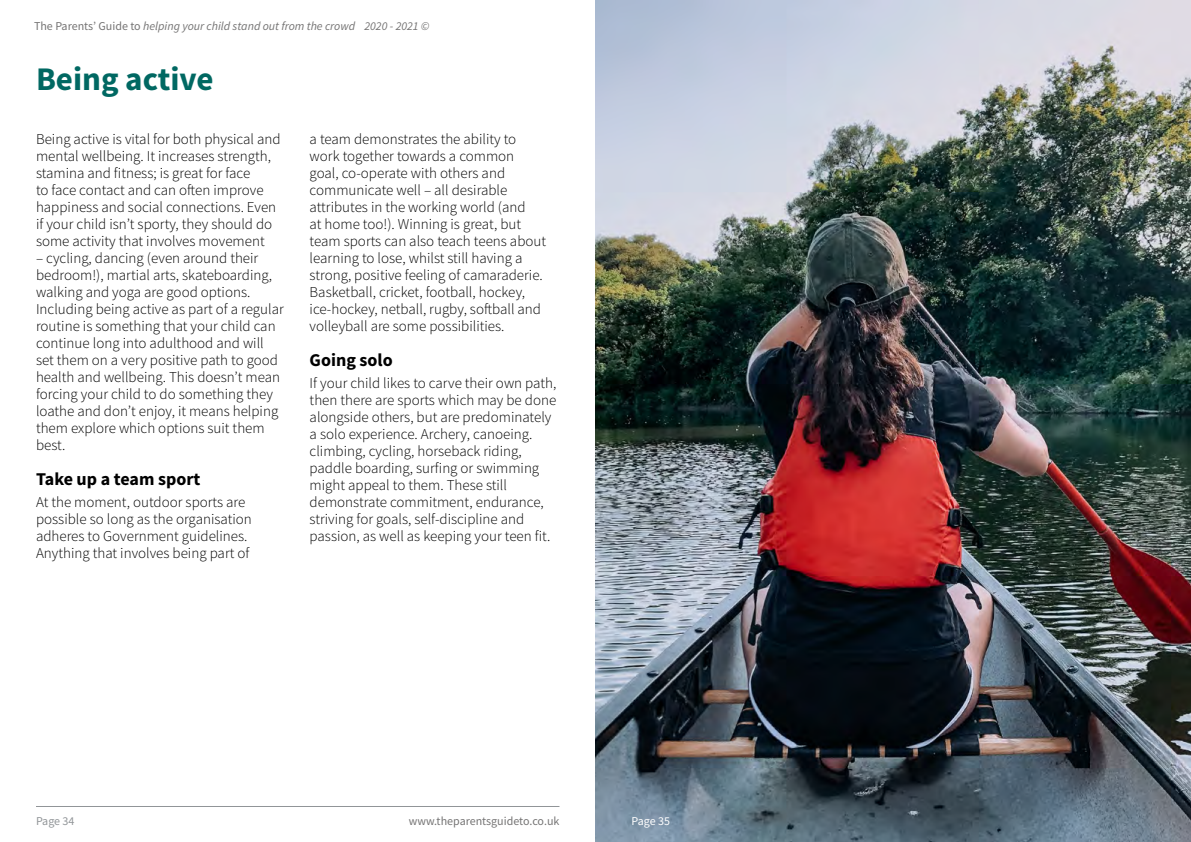
<style>
.page{position:relative;width:1191px;height:842px;background:#fff}
.page>*{position:absolute;margin:0;border:0;box-sizing:border-box;transform-origin:0 0}
.t1{font:700 33px "Source Sans Pro";color:#006862}
.t2{font:700 18px "Source Sans Pro";color:#000}
.t3{font:300 15px/17px "Source Sans Pro";color:#000}
.t4{font:italic 12px "Source Sans Pro";color:#757474}
.t5{font:12px "Source Sans Pro";color:#757474}
.t6{font:12px "Source Sans Pro";letter-spacing:-.005em;color:#919598}
.t7{font:12px "Source Sans Pro";letter-spacing:-.005em;color:#fff}
.s1{font-style:normal}
</style>
<div class="page">
<hr style="left:36px;top:806px;width:523px;height:1px;background:#919598">
<img style="left:595px;top:0;width:596px;height:842px">
<p class="t4" style="left:34px;top:18px;width:396px"><span class="s1">The Parents’ Guide to</span> helping your child stand out from the crowd 2020 - 2021 ©</p>
<h1 class="t1" style="left:36px;top:57px;width:179px">Being active</h1>
<p class="t3" style="left:36px;top:131px;width:246px">Being active is vital for both physical and mental wellbeing. It increases strength, stamina and fitness; is great for face<br>to face contact and can often improve happiness and social connections. Even if your child isn’t sporty, they should do some activity that involves movement</p>
<p class="t3" style="left:36px;top:250px;width:249px">– cycling, dancing (even around their bedroom!), martial arts, skateboarding, walking and yoga are good options.<br>Including being active as part of a regular routine is something that your child can continue long into adulthood and will set them on a very positive path to good health and wellbeing. This doesn’t mean forcing your child to do something they loathe and don’t enjoy, it means helping them explore which options suit them best.</p>
<p class="t2" style="left:36px;top:466px;width:166px">Take up a team sport</p>
<p class="t3" style="left:36px;top:493px;width:217px">At the moment, outdoor sports are possible so long as the organisation adheres to Government guidelines.<br>Anything that involves being part of</p>
<p class="t3" style="left:310px;top:131px;width:238px">a team demonstrates the ability to work together towards a common goal, co-operate with others and communicate well – all desirable attributes in the working world (and<br>at home too!). Winning is great, but team sports can also teach teens about learning to lose, whilst still having a strong, positive feeling of camaraderie.<br>Basketball, cricket, football, hockey, ice-hockey, netball, rugby, softball and volleyball are some possibilities.</p>
<p class="t2" style="left:310px;top:347px;width:85px">Going solo</p>
<p class="t3" style="left:310px;top:374px;width:248px">If your child likes to carve their own path, then there are sports which may be done alongside others, but are predominately a solo experience. Archery, canoeing. climbing, cycling, horseback riding, paddle boarding, surfing or swimming might appeal to them. These still demonstrate commitment, endurance, striving for goals, self-discipline and passion, as well as keeping your teen fit.</p>
<p class="t6" style="left:36px;top:814px;width:40px">Page 34</p>
<p class="t5" style="left:409px;top:814px;width:152px">www.theparentsguideto.co.uk</p>
<p class="t7" style="left:631px;top:813px;width:40px">Page 35</p>
</div>
